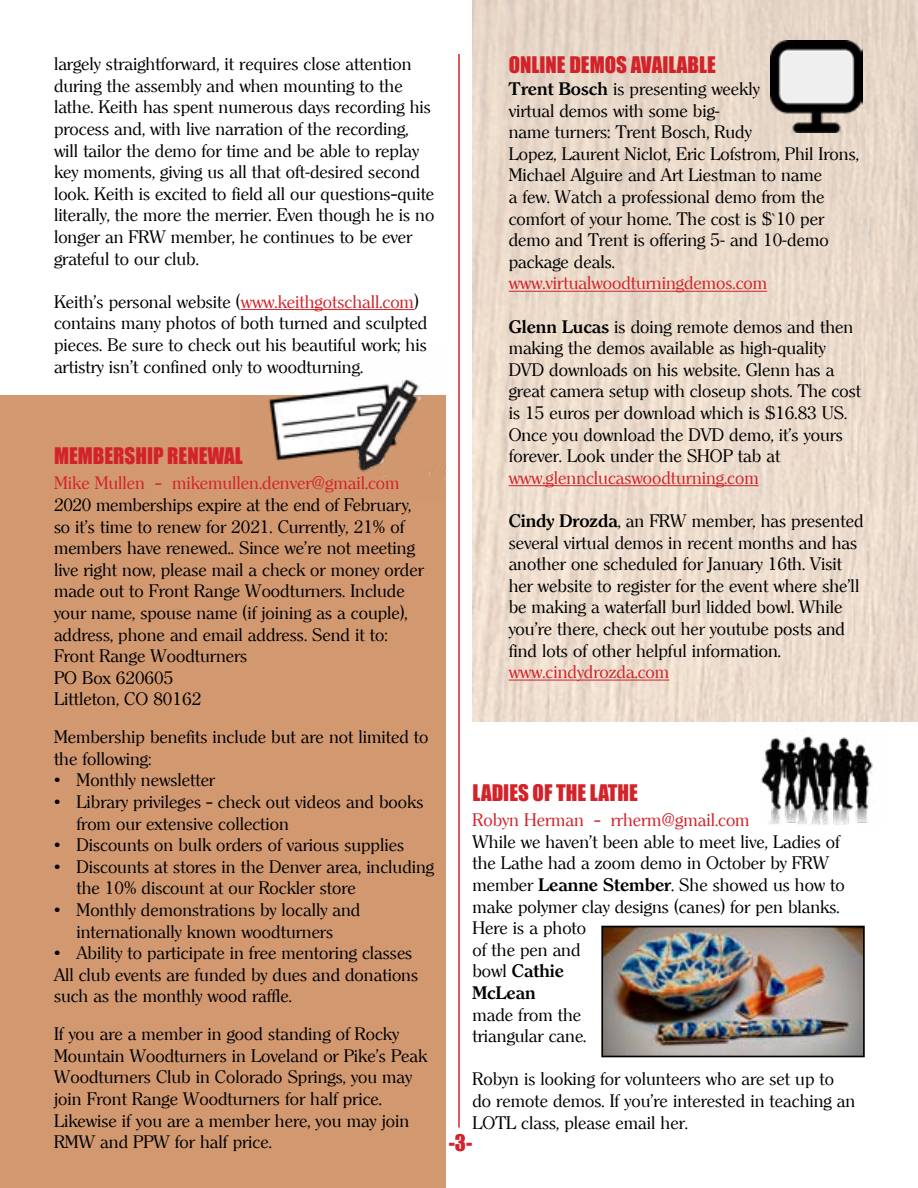
<style>
.page{position:relative;width:918px;height:1188px;background:#fff}
.page>*{position:absolute;margin:0;border:0;box-sizing:border-box;transform-origin:0 0}
.t1{font:21px "Impact";color:#d2232a}
.t2{font:18px/21.6px "Clearly Roman";color:#000}
.t3{font:18px "Clearly Roman";color:#d2232a}
.s1{color:#d2232a}
.s2{font-weight:700}
</style>
<div class="page">
<img style="left:473px;top:0;width:445px;height:721px">
<div style="left:0;top:395px;width:446px;height:793px;background:#d29971"></div>
<hr style="left:241px;top:309px;width:173px;height:1px;background:#d2232a">
<hr style="left:509px;top:291px;width:258px;height:1px;background:#d2232a">
<hr style="left:509px;top:485px;width:250px;height:1px;background:#d2232a">
<hr style="left:509px;top:680px;width:160px;height:1px;background:#d2232a">
<hr style="left:458px;top:54px;width:2px;height:1074px;background:#d2232a">
<img style="left:760px;top:736px;width:113px;height:89px">
<img style="left:770px;top:41px;width:93px;height:92px">
<img style="left:268px;top:362px;width:180px;height:119px">
<img style="left:604px;top:929px;width:258px;height:125px">
<div style="left:601px;top:926px;width:264px;height:131px;border:2px solid #000"></div>
<p class="t2" style="left:54px;top:53px;width:382px">largely straightforward, it requires close attention during the assembly and when mounting to the lathe. Keith has spent numerous days recording his process and, with live narration of the recording, will tailor the demo for time and be able to replay key moments, giving us all that oft-desired second look. Keith is excited to field all our questions–quite literally, the more the merrier. Even though he is no longer an FRW member, he continues to be ever grateful to our club.</p>
<p class="t2" style="left:54px;top:291px;width:375px">Keith’s personal website (<span class="s1">www.keithgotschall.com</span>) contains many photos of both turned and sculpted pieces. Be sure to check out his beautiful work; his artistry isn’t confined only to woodturning.</p>
<p class="t1" style="left:54px;top:440px;width:190px">MEMBERSHIP RENEWAL</p>
<p class="t3" style="left:54px;top:473px;width:347px">Mike Mullen – mikemullen.denver@gmail.com</p>
<p class="t2" style="left:54px;top:494px;width:371px">2020 memberships expire at the end of February, so it’s time to renew for 2021. Currently, 21% of members have renewed.. Since we’re not meeting live right now, please mail a check or money order made out to Front Range Woodturners. Include your name, spouse name (if joining as a couple), address, phone and email address. Send it to:<br>Front Range Woodturners<br>PO Box 620605<br>Littleton, CO 80162</p>
<p class="t2" style="left:54px;top:726px;width:376px">Membership benefits include but are not limited to the following:</p>
<p class="t2" style="left:54px;top:770px;width:163px">• Monthly newsletter</p>
<p class="t2" style="left:76px;top:791px;width:348px;text-indent:-22px">• Library privileges – check out videos and books from our extensive collection</p>
<p class="t2" style="left:54px;top:834px;width:352px">• Discounts on bulk orders of various supplies</p>
<p class="t2" style="left:76px;top:856px;width:359px;text-indent:-22px">• Discounts at stores in the Denver area, including the 10% discount at our Rockler store</p>
<p class="t2" style="left:54px;top:899px;width:308px;text-align:center">• Monthly demonstrations by locally and internationally known woodturners</p>
<p class="t2" style="left:54px;top:942px;width:366px">• Ability to participate in free mentoring classes<br>All club events are funded by dues and donations such as the monthly wood raffle.</p>
<p class="t2" style="left:54px;top:1023px;width:375px">If you are a member in good standing of Rocky Mountain Woodturners in Loveland or Pike’s Peak Woodturners Club in Colorado Springs, you may join Front Range Woodturners for half price.<br>Likewise if you are a member here, you may join RMW and PPW for half price.</p>
<p class="t1" style="left:509px;top:49px;width:209px">ONLINE DEMOS AVAILABLE</p>
<p class="t2" style="left:509px;top:78px;width:352px"><span class="s2">Trent Bosch</span> is presenting weekly<br>virtual demos with some big-<br>name turners: Trent Bosch, Rudy<br>Lopez, Laurent Niclot, Eric Lofstrom, Phil Irons, Michael Alguire and Art Liestman to name<br>a few. Watch a professional demo from the comfort of your home. The cost is $`10 per demo and Trent is offering 5- and 10-demo package deals.</p>
<p class="t3" style="left:509px;top:273px;width:260px">www.virtualwoodturningdemos.com</p>
<p class="t2" style="left:509px;top:316px;width:354px"><span class="s2">Glenn Lucas</span> is doing remote demos and then making the demos available as high-quality DVD downloads on his website. Glenn has a great camera setup with closeup shots. The cost is 15 euros per download which is $16.83 US.<br>Once you download the DVD demo, it’s yours forever. Look under the SHOP tab at</p>
<p class="t3" style="left:509px;top:468px;width:252px">www.glennclucaswoodturning.com</p>
<p class="t2" style="left:509px;top:510px;width:356px"><span class="s2">Cindy Drozda</span>, an FRW member, has presented several virtual demos in recent months and has another one scheduled for January 16th. Visit her website to register for the event where she’ll be making a waterfall burl lidded bowl. While you’re there, check out her youtube posts and find lots of other helpful information.</p>
<p class="t3" style="left:509px;top:662px;width:162px">www.cindydrozda.com</p>
<p class="t1" style="left:472px;top:777px;width:167px">LADIES OF THE LATHE</p>
<p class="t3" style="left:472px;top:810px;width:279px">Robyn Herman – rrherm@gmail.com</p>
<p class="t2" style="left:472px;top:831px;width:374px">While we haven’t been able to meet live, Ladies of the Lathe had a zoom demo in October by FRW member <span class="s2">Leanne Stember</span>. She showed us how to make polymer clay designs (canes) for pen blanks.<br>Here is a photo<br>of the pen and<br>bowl <span class="s2">Cathie<br>McLean</span></p>
<p class="t2" style="left:472px;top:1004px;width:115px">made from the triangular cane.</p>
<p class="t2" style="left:472px;top:1069px;width:384px">Robyn is looking for volunteers who are set up to do remote demos. If you’re interested in teaching an<br>LOTL class, please email her.</p>
<p class="t1" style="left:449px;top:1127px;width:25px">-3-</p>
</div>
